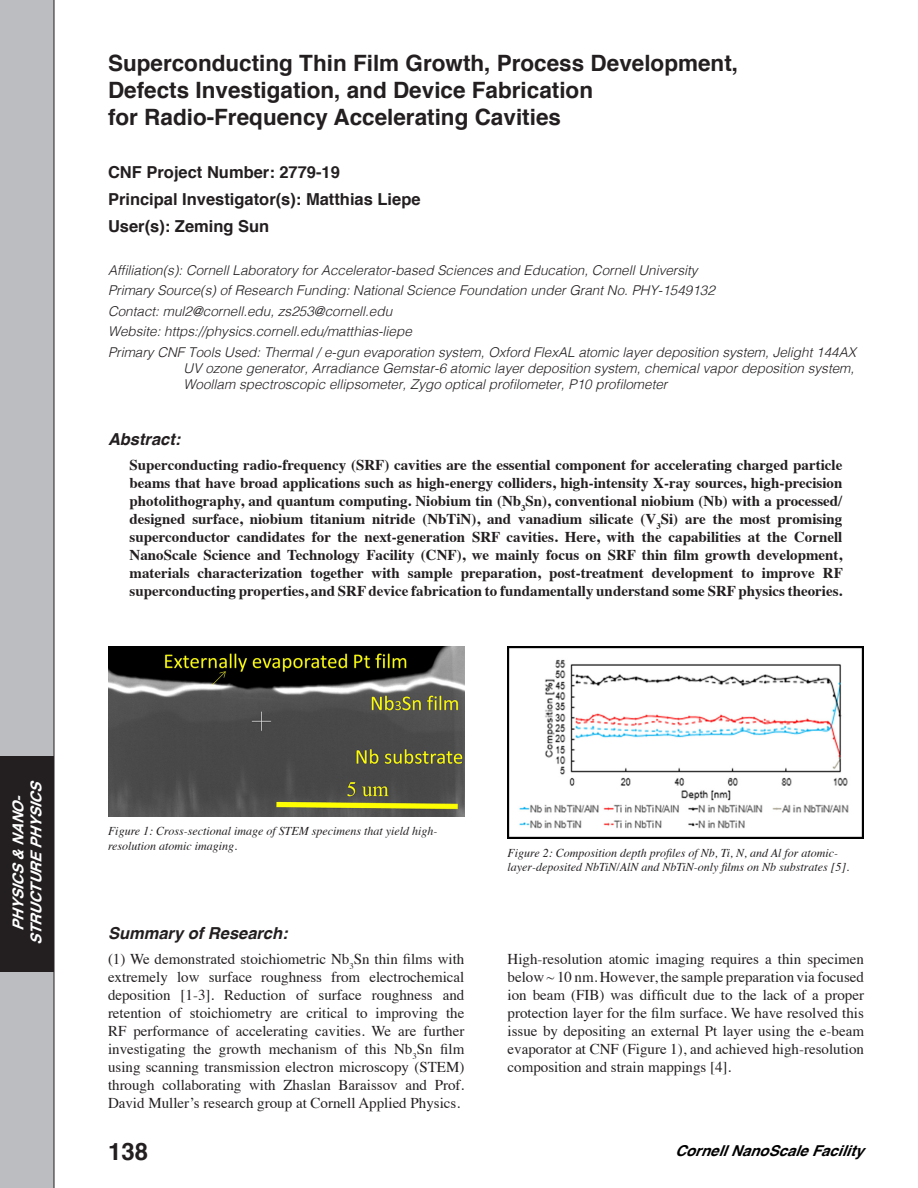
<style>
.page{position:relative;width:918px;height:1188px;background:#fff}
.page>*{position:absolute;margin:0;border:0;box-sizing:border-box;transform-origin:0 0}
.t1{font:700 24px "Helvetica";color:#231f20}
.Project_Title{font:700 22.5px/27px "Helvetica";color:#231f20}
.Project___PI_Users{font:700 16.5px "Helvetica";color:#231f20}
.Body_Header{font:italic 700 16.5px "Helvetica";color:#231f20}
.t2{font:15px/18px "Times";color:#231f20;text-align:justify}
.Abstract_Text{font:700 15px/18px "Times";color:#231f20;text-align:justify}
.t3{font:italic 700 15px/18px "Helvetica";color:#fff;text-align:center}
.t4{font:italic 700 15px "Helvetica";color:#000}
.Project_Info{font:italic 300 13.5px/16.2px "Helvetica";color:#231f20}
.Affiliation{font:italic 300 13.5px "Helvetica";color:#231f20}
.Captions{font:italic 12px/14.4px "Times";color:#231f20}
</style>
<div class="page">
<div style="left:0;top:0;width:54px;height:1188px;background:#bcbdc0"></div>
<div style="left:0;top:756px;width:54px;height:216px;background:#231f20"></div>
<img style="left:108px;top:647px;width:356px;height:169px">
<img style="left:508px;top:647px;width:356px;height:191px">
<p class="Project_Title" style="left:108px;top:50px;width:632px">Superconducting Thin Film Growth, Process Development,<br>Defects Investigation, and Device Fabrication<br>for Radio-Frequency Accelerating Cavities</p>
<p class="Project___PI_Users" style="left:108px;top:159px;width:233px">CNF Project Number: 2779-19</p>
<p class="Project___PI_Users" style="left:108px;top:186px;width:314px">Principal Investigator(s): Matthias Liepe</p>
<p class="Project___PI_Users" style="left:108px;top:212px;width:163px">User(s): Zeming Sun</p>
<p class="Affiliation" style="left:108px;top:258px;width:591px">Affiliation(s): Cornell Laboratory for Accelerator-based Sciences and Education, Cornell University</p>
<p class="Project_Info" style="left:108px;top:282px;width:608px">Primary Source(s) of Research Funding: National Science Foundation under Grant No. PHY-1549132</p>
<p class="Project_Info" style="left:108px;top:302px;width:286px">Contact: mul2@cornell.edu, zs253@cornell.edu</p>
<p class="Project_Info" style="left:108px;top:323px;width:305px">Website: https://physics.cornell.edu/matthias-liepe</p>
<p class="Project_Info" style="left:184px;top:343px;width:674px;text-indent:-76px">Primary CNF Tools Used: Thermal / e-gun evaporation system, Oxford FlexAL atomic layer deposition system, Jelight 144AX<br>UV ozone generator, Arradiance Gemstar-6 atomic layer deposition system, chemical vapor deposition system,<br>Woollam spectroscopic ellipsometer, Zygo optical profilometer, P10 profilometer</p>
<p class="Body_Header" style="left:108px;top:425px;width:74px">Abstract:</p>
<p class="Abstract_Text" style="left:130px;top:454px;width:715px">Superconducting radio-frequency (SRF) cavities are the essential component for accelerating charged particle beams that have broad applications such as high-energy colliders, high-intensity X-ray sources, high-precision photolithography, and quantum computing. Niobium tin (Nb<sub>3</sub>Sn), conventional niobium (Nb) with a processed/ designed surface, niobium titanium nitride (NbTiN), and vanadium silicate (V<sub>3</sub>Si) are the most promising superconductor candidates for the next-generation SRF cavities. Here, with the capabilities at the Cornell NanoScale Science and Technology Facility (CNF), we mainly focus on SRF thin film growth development, materials characterization together with sample preparation, post-treatment development to improve RF superconducting properties, and SRF device fabrication to fundamentally understand some SRF physics theories.</p>
<p class="t3" style="left:9px;top:945px;width:168px;rotate:-90deg">PHYSICS &amp; NANO-<br>STRUCTURE PHYSICS</p>
<p class="Captions" style="left:108px;top:823px;width:331px">Figure 1: Cross-sectional image of STEM specimens that yield high&shy;resolution atomic imaging.</p>
<p class="Captions" style="left:508px;top:845px;width:343px">Figure 2: Composition depth profiles of Nb, Ti, N, and Al for atomic&shy;layer-deposited NbTiN/AlN and NbTiN-only films on Nb substrates [5].</p>
<p class="Body_Header" style="left:108px;top:920px;width:181px">Summary of Research:</p>
<p class="t2" style="left:108px;top:948px;width:358px">(1) We demonstrated stoichiometric Nb<sub>3</sub>Sn thin films with extremely low surface roughness from electrochemical deposition [1-3]. Reduction of surface roughness and retention of stoichiometry are critical to improving the RF performance of accelerating cavities. We are further investigating the growth mechanism of this Nb<sub>3</sub>Sn film using scanning transmission electron microscopy (STEM) through collaborating with Zhaslan Baraissov and Prof.<br>David Muller’s research group at Cornell Applied Physics.</p>
<p class="t2" style="left:508px;top:949px;width:358px">High-resolution atomic imaging requires a thin specimen below ~ 10 nm. However, the sample preparation via focused ion beam (FIB) was difficult due to the lack of a proper protection layer for the film surface. We have resolved this issue by depositing an external Pt layer using the e-beam evaporator at CNF (Figure 1), and achieved high-resolution composition and strain mappings [4].</p>
<h1 class="t1" style="left:108px;top:1132px;width:42px">138</h1>
<p class="t4" style="left:675px;top:1138px;width:194px">Cornell NanoScale Facility</p>
</div>
